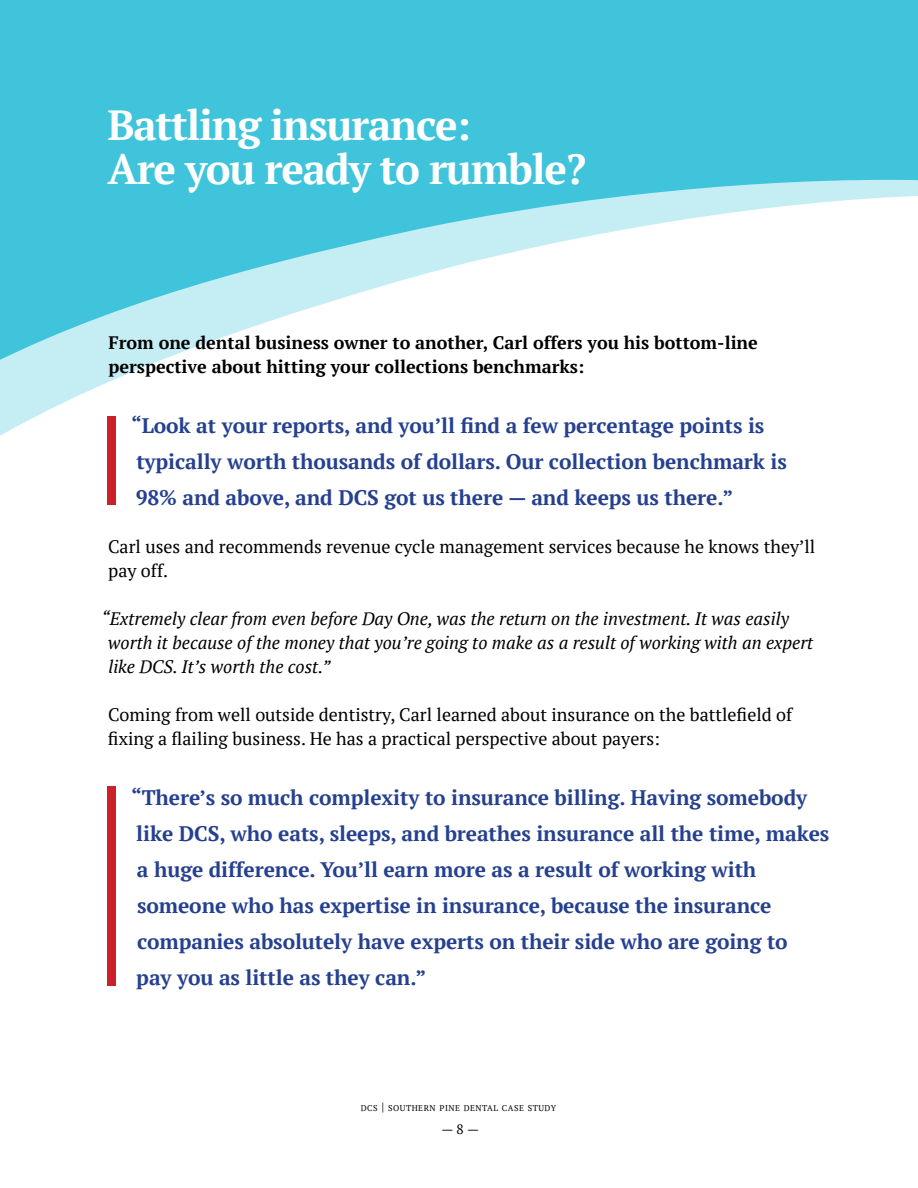
<style>
.page{position:relative;width:918px;height:1188px;background:#fff}
.page>*{position:absolute;margin:0;border:0;box-sizing:border-box;transform-origin:0 0}
.White_heading{font:700 42px/43.5px "PT Serif";letter-spacing:-.03em;color:#fff}
.t1{font:700 21px/36px "PT Serif";letter-spacing:-.005em;color:#25408f}
.Black_subhead_Roboto{font:18px/24px "PT Serif";color:#000}
.Black_subhead_Roboto-2{font:italic 18px/24px "PT Serif";color:#000}
.Black_subhead_Roboto-3{font:700 18px/24px "PT Serif";color:#000}
.t2{font:13.5px "PT Serif";color:#000}
.t3{font:8.4px "PT Serif";letter-spacing:.055em;color:#000}
.s1{font-size:12px}
</style>
<div class="page">
<div style="left:0;top:0;width:918px;height:460px;background:#3fc4db"></div>
<svg style="left:652px;top:180px;width:266px;height:13px;fill:#c5edf4"></svg>
<svg style="left:0;top:193px;width:918px;height:267px;fill:#fff"></svg>
<div style="left:107px;top:417px;width:9px;height:88px;background:#ca2128"></div>
<div style="left:107px;top:786px;width:9px;height:200px;background:#ca2128"></div>
<p class="White_heading" style="left:107px;top:103px;width:480px">Battling insurance:<br>Are you ready to rumble?</p>
<p class="Black_subhead_Roboto-3" style="left:108px;top:330px;width:651px">From one dental business owner to another, Carl offers you his bottom-line perspective about hitting your collections benchmarks:</p>
<p class="t1" style="left:131px;top:407px;width:657px">“Look at your reports, and you’ll find a few percentage points is typically worth thousands of dollars. Our collection benchmark is<br>98% and above, and DCS got us there — and keeps us there.”</p>
<p class="Black_subhead_Roboto" style="left:108px;top:534px;width:709px">Carl uses and recommends revenue cycle management services because he knows they’ll pay off.</p>
<p class="Black_subhead_Roboto-2" style="left:108px;top:606px;width:707px;text-indent:-7px">“Extremely clear from even before Day One, was the return on the investment. It was easily worth it because of the money that you’re going to make as a result of working with an expert like DCS. It’s worth the cost.”</p>
<p class="Black_subhead_Roboto" style="left:108px;top:702px;width:686px">Coming from well outside dentistry, Carl learned about insurance on the battlefield of fixing a flailing business. He has a practical perspective about payers:</p>
<p class="t1" style="left:131px;top:779px;width:700px">“There’s so much complexity to insurance billing. Having somebody like DCS, who eats, sleeps, and breathes insurance all the time, makes a huge difference. You’ll earn more as a result of working with someone who has expertise in insurance, because the insurance companies absolutely have experts on their side who are going to<br>pay you as little as they can.”</p>
<p class="t3" style="left:361px;top:1103px;width:197px">DCS <span class="s1">|</span> SOUTHERN PINE DENTAL CASE STUDY</p>
<p class="t2" style="left:441px;top:1120px;width:39px">— 8 —</p>
</div>
